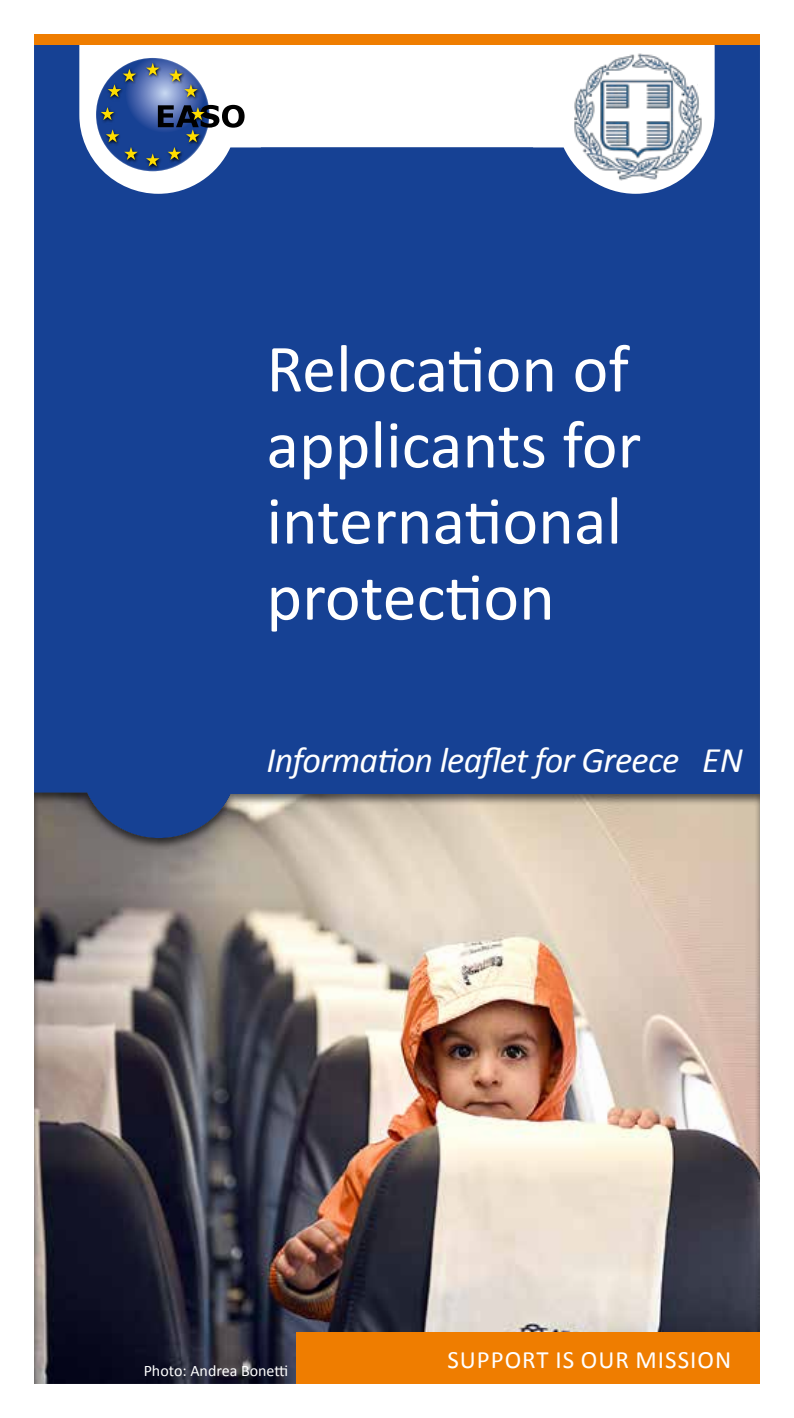
<style>
.page{position:relative;width:794px;height:1418px;background:#fff}
.page>*{position:absolute;margin:0;border:0;box-sizing:border-box;transform-origin:0 0}
.t1{font:68px/76px "Calibri";color:#fff}
.t2{font:italic 36px "Calibri";letter-spacing:-.02em;color:#fff}
.t3{font:25px "Calibri";letter-spacing:.04em;color:#fff}
.t4{font:16px "Calibri";color:#fff}
</style>
<div class="page">
<div style="left:34px;top:45px;width:227px;height:746px;background:#164194"></div>
<svg style="left:261px;top:45px;width:499px;height:746px;background:#3358a0"></svg>
<div style="left:34px;top:34px;width:726px;height:11px;background:#ef7d00"></div>
<img style="left:98px;top:60px;width:112px;height:111px">
<svg style="left:146px;top:63px;width:13px;height:13px"></svg>
<svg style="left:169px;top:69px;width:29px;height:28px"></svg>
<svg style="left:146px;top:105px;width:99px;height:61px"></svg>
<svg style="left:108px;top:69px;width:28px;height:28px"></svg>
<svg style="left:101px;top:107px;width:13px;height:13px"></svg>
<svg style="left:106px;top:129px;width:32px;height:31px"></svg>
<div style="left:32px;top:791px;width:728px;height:594px;background:#000;opacity:.6"></div>
<div style="left:297px;top:1332px;width:463px;height:51px;background:#ef7d00"></div>
<p class="t1" style="left:266px;top:331px;width:376px">Relocation of applicants for international protection</p>
<p class="t2" style="left:266px;top:735px;width:478px">Information leaflet for Greece EN</p>
<p class="t4" style="left:144px;top:1360px;width:146px">Photo: Andrea Bonetti</p>
<p class="t3" style="left:447px;top:1343px;width:285px">SUPPORT IS OUR MISSION</p>
</div>
